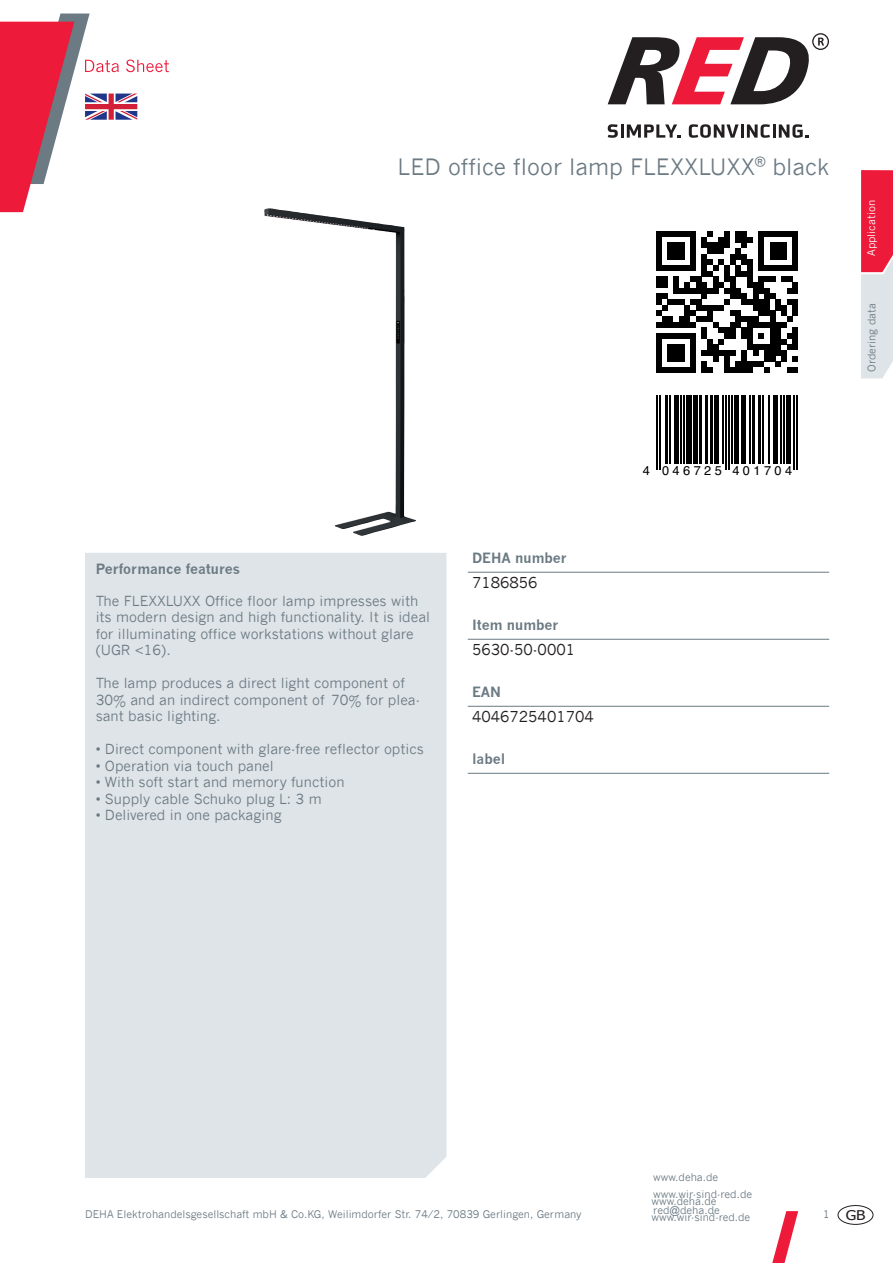
<style>
.page{position:relative;width:893px;height:1263px;background:#fff}
.page>*{position:absolute;margin:0;border:0;box-sizing:border-box;transform-origin:0 0}
.t1{font:22.5px "News Gothic";color:#6b7a83}
.t2{font:15px "News Gothic";color:#231f20}
.t3{font:13.8px/16.5px "News Gothic";color:#6b7a83}
.t4{font:700 13.8px "News Gothic";color:#6b7a83}
.t5{font:13.5px "Tahoma";color:#231f20;scale:1.17 1}
.t6{font:12.75px "Helvetica";letter-spacing:.27em;color:#000}
.t7{font:10.5px/16.5px "News Gothic";color:#6b7a83}
.t8{font:10.5px "News Gothic";color:#fff}
.s1{font-family:"News Gothic";font-size:10.5px;color:#6b7a83}
</style>
<div class="page">
<svg style="left:608px;top:33px;width:221px;height:71px"></svg>
<svg style="left:608px;top:124px;width:10px;height:14px"></svg>
<hr style="left:620px;top:124px;width:3px;height:14px;background:#231f20">
<svg style="left:627px;top:124px;width:54px;height:14px"></svg>
<svg style="left:689px;top:124px;width:50px;height:14px"></svg>
<hr style="left:741px;top:124px;width:3px;height:14px;background:#231f20">
<svg style="left:747px;top:124px;width:23px;height:14px"></svg>
<hr style="left:772px;top:124px;width:3px;height:14px;background:#231f20">
<svg style="left:779px;top:124px;width:30px;height:14px"></svg>
<svg style="left:861px;top:170px;width:32px;height:208px;background:#e68496"></svg>
<svg style="left:772px;top:1211px;width:26px;height:52px"></svg>
<div style="left:838px;top:1205px;width:35px;height:19px;border:1px solid #231f20;border-radius:50%"></div>
<div style="left:85px;top:553px;width:361px;height:625px;background:#dfe4e8"></div>
<svg style="left:0;top:14px;width:169px;height:198px"></svg>
<img style="left:264px;top:208px;width:152px;height:328px">
<svg style="left:656px;top:231px;width:142px;height:142px"></svg>
<hr style="left:656px;top:395px;width:2px;height:75px;background:#000">
<hr style="left:659px;top:395px;width:2px;height:75px;background:#000">
<hr style="left:665px;top:395px;width:3px;height:68px;background:#000">
<hr style="left:669px;top:395px;width:2px;height:68px;background:#000">
<hr style="left:674px;top:395px;width:4px;height:68px;background:#000">
<hr style="left:680px;top:395px;width:1px;height:68px;background:#000">
<hr style="left:683px;top:395px;width:1px;height:68px;background:#000">
<div style="left:686px;top:395px;width:6px;height:68px;background:#000"></div>
<div style="left:693px;top:395px;width:5px;height:68px;background:#000"></div>
<hr style="left:699px;top:395px;width:3px;height:68px;background:#000">
<hr style="left:705px;top:395px;width:3px;height:68px;background:#000">
<hr style="left:710px;top:395px;width:3px;height:68px;background:#000">
<div style="left:714px;top:395px;width:5px;height:68px;background:#000"></div>
<hr style="left:722px;top:395px;width:1px;height:68px;background:#000">
<hr style="left:725px;top:395px;width:1px;height:75px;background:#000">
<hr style="left:728px;top:395px;width:1px;height:75px;background:#000">
<hr style="left:731px;top:395px;width:1px;height:68px;background:#000">
<hr style="left:734px;top:395px;width:4px;height:68px;background:#000">
<div style="left:741px;top:395px;width:5px;height:68px;background:#000"></div>
<hr style="left:749px;top:395px;width:1px;height:68px;background:#000">
<hr style="left:752px;top:395px;width:3px;height:68px;background:#000">
<hr style="left:758px;top:395px;width:3px;height:68px;background:#000">
<hr style="left:762px;top:395px;width:2px;height:68px;background:#000">
<hr style="left:768px;top:395px;width:2px;height:68px;background:#000">
<hr style="left:773px;top:395px;width:4px;height:68px;background:#000">
<hr style="left:780px;top:395px;width:2px;height:68px;background:#000">
<hr style="left:783px;top:395px;width:2px;height:68px;background:#000">
<div style="left:786px;top:395px;width:5px;height:68px;background:#000"></div>
<hr style="left:794px;top:395px;width:1px;height:75px;background:#000">
<hr style="left:797px;top:395px;width:1px;height:75px;background:#000">
<hr style="left:468px;top:572px;width:361px;height:1px;background:#6b7a83">
<hr style="left:468px;top:639px;width:361px;height:1px;background:#6b7a83">
<hr style="left:468px;top:706px;width:361px;height:1px;background:#6b7a83">
<hr style="left:468px;top:773px;width:361px;height:1px;background:#6b7a83">
<h1 class="t1" style="left:398px;top:153px;width:433px">LED office floor lamp FLEXXLUXX<sup>®</sup> black</h1>
<p class="t4" style="left:96px;top:560px;width:146px">Performance features</p>
<p class="t3" style="left:96px;top:592px;width:336px">The FLEXXLUXX Office floor lamp impresses with its modern design and high functionality. It is ideal for illuminating office workstations without glare (UGR &lt;16).</p>
<p class="t3" style="left:96px;top:675px;width:326px">The lamp produces a direct light component of<br>30% and an indirect component of 70% for plea&shy;sant basic lighting.</p>
<p class="t3" style="left:96px;top:741px;width:330px">• Direct component with glare-free reflector optics</p>
<p class="t3" style="left:96px;top:757px;width:180px">• Operation via touch panel</p>
<p class="t3" style="left:96px;top:774px;width:250px">• With soft start and memory function</p>
<p class="t3" style="left:96px;top:790px;width:227px">• Supply cable Schuko plug L: 3 m</p>
<p class="t3" style="left:96px;top:807px;width:187px">• Delivered in one packaging</p>
<p class="t4" style="left:472px;top:550px;width:96px">DEHA number</p>
<p class="t2" style="left:472px;top:574px;width:67px">7186856</p>
<p class="t4" style="left:472px;top:617px;width:88px">Item number</p>
<p class="t2" style="left:472px;top:641px;width:105px">5630-50-0001</p>
<p class="t4" style="left:472px;top:684px;width:31px">EAN</p>
<p class="t2" style="left:472px;top:708px;width:123px">4046725401704</p>
<p class="t4" style="left:472px;top:751px;width:35px">label</p>
<p class="t6" style="left:643px;top:461px;width:151px">4 046725 401704</p>
<p class="t8" style="left:865px;top:256px;width:57px;rotate:-90deg">Application</p>
<p class="t7" style="left:863px;top:372px;width:70px;rotate:-90deg">Ordering data</p>
<p class="t7" style="left:653px;top:1169px;width:100px">www.deha.de www.wir-sind-red.de red@deha.de</p>
<p class="t7" style="left:651px;top:1192px;width:100px">www.deha.de www.wir-sind-red.de</p>
<p class="t7" style="left:85px;top:1206px;width:498px">DEHA Elektrohandelsgesellschaft mbH &amp; Co.KG, Weilimdorfer Str. 74/2, 70839 Gerlingen, Germany</p>
<p class="t5" style="left:823px;top:1206px;width:38px"><span class="s1">1</span> GB</p>
</div>
